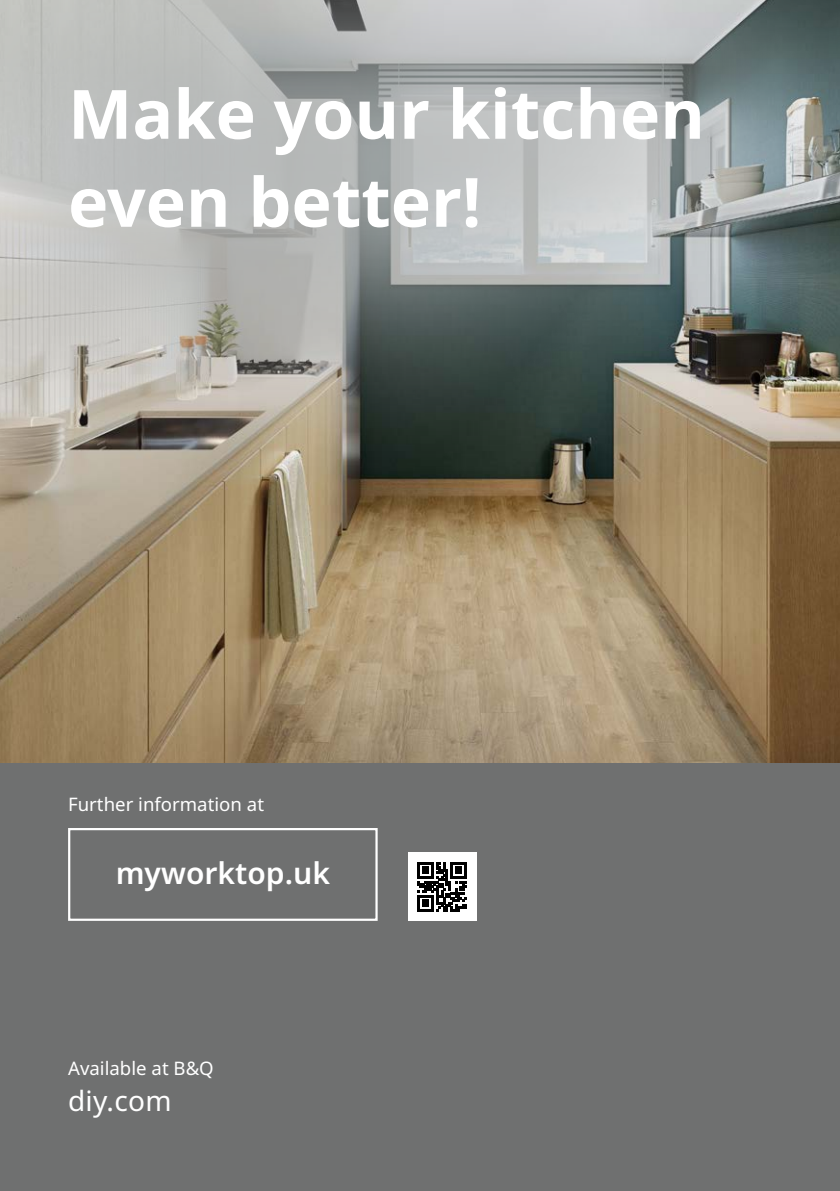
<style>
.page{position:relative;width:840px;height:1191px;background:#fff}
.page>*{position:absolute;margin:0;border:0;box-sizing:border-box;transform-origin:0 0}
.t1{font:700 68px/88px "Noto Sans";color:#fff}
.t2{font:600 30px "Noto Sans";color:#fff}
.t3{font:28px "Noto Sans";letter-spacing:.01em;color:#fff}
.t4{font:18.6px "Noto Sans";color:#fff}
</style>
<div class="page">
<div style="left:0;top:726px;width:839px;height:465px;background:#6f7070"></div>
<div style="left:68px;top:828px;width:309px;height:93px;border:2px solid #fff"></div>
<img style="left:0;top:496px;width:839px;height:267px">
<svg style="left:0;top:0;width:839px;height:496px;background:#9b9c97"></svg>
<div style="left:408px;top:852px;width:68px;height:69px;background:#fff"></div>
<svg style="left:417px;top:862px;width:49px;height:49px"></svg>
<h1 class="t1" style="left:68px;top:72px;width:638px">Make your kitchen even better!</h1>
<p class="t4" style="left:68px;top:791px;width:197px">Further information at</p>
<h2 class="t2" style="left:116px;top:852px;width:216px">myworktop.uk</h2>
<p class="t4" style="left:68px;top:1055px;width:147px">Available at B&amp;Q</p>
<h3 class="t3" style="left:68px;top:1080px;width:105px">diy.com</h3>
</div>
